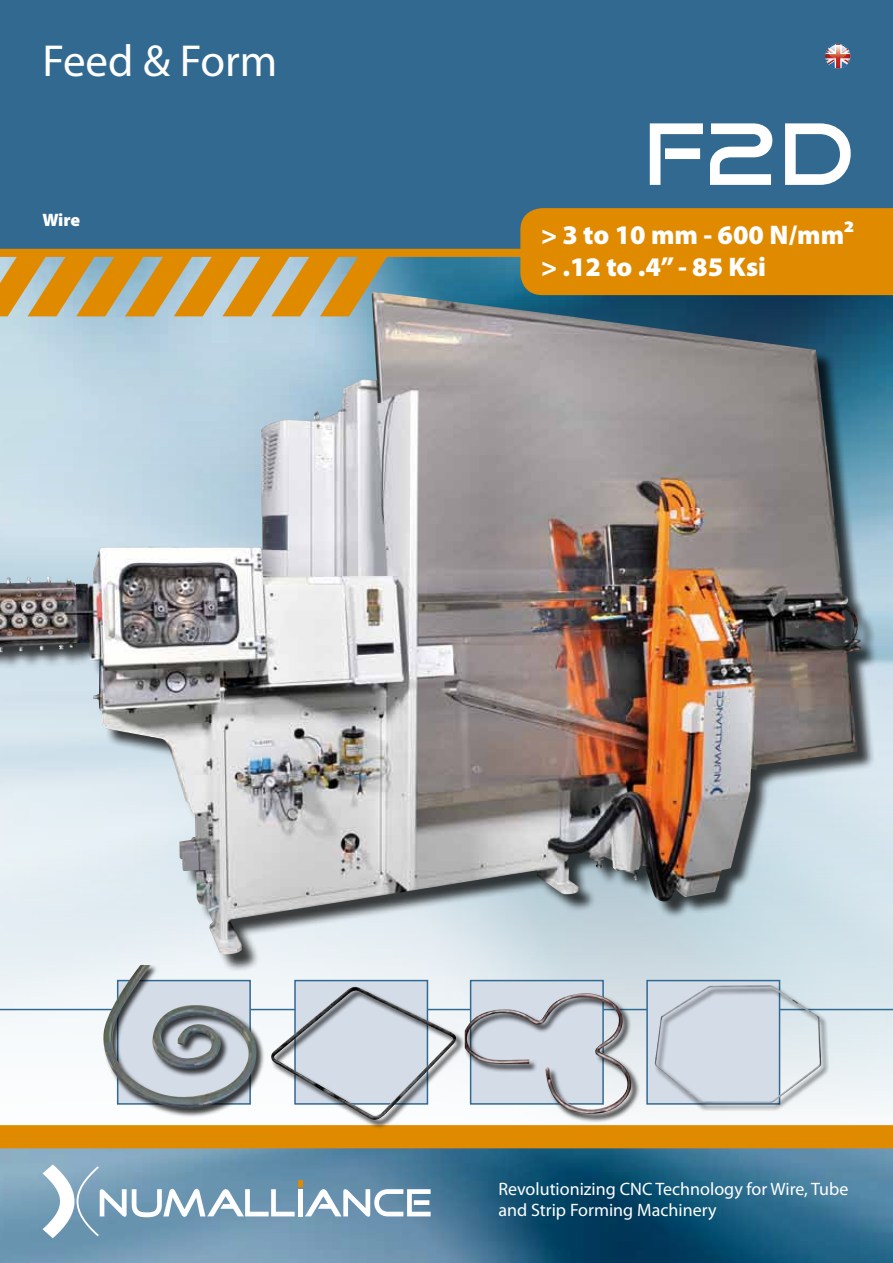
<style>
.page{position:relative;width:893px;height:1263px;background:#fff}
.page>*{position:absolute;margin:0;border:0;box-sizing:border-box;transform-origin:0 0}
.t1{font:90px "Good Times";color:#fff}
.t2{font:45px "Myriad Pro";color:#fff}
.t3{font:900 27px/32.4px "Myriad Pro";color:#fff}
.t4{font:18px/21px "Myriad Pro";color:#fff}
.t5{font:900 18px "Myriad Pro";color:#fff}
</style>
<div class="page">
<img style="left:0;top:316px;width:893px;height:793px">
<hr style="left:0;top:1009px;width:893px;height:1px;background:#316991">
<div style="left:0;top:294px;width:879px;height:678px;background:#000;opacity:.75"></div>
<img style="left:0;top:316px;width:574px;height:639px">
<div style="left:0;top:0;width:893px;height:251px;background:#316991"></div>
<svg style="left:0;top:1148px;width:893px;height:115px;background:#3a708f"></svg>
<svg style="left:43px;top:1164px;width:388px;height:74px;background:#83a5bd"></svg>
<div style="left:0;top:1125px;width:893px;height:23px;background:#e08a00"></div>
<div style="left:646px;top:980px;width:134px;height:125px;background:#d4dce8;border:2px solid #316991"></div>
<div style="left:470px;top:980px;width:134px;height:125px;background:#d4dce8;border:2px solid #316991"></div>
<div style="left:294px;top:980px;width:134px;height:125px;background:#d4dce8;border:2px solid #316991"></div>
<svg style="left:0;top:208px;width:893px;height:108px"></svg>
<svg style="left:825px;top:44px;width:25px;height:24px"></svg>
<img style="left:98px;top:965px;width:170px;height:162px">
<div style="left:464px;top:992px;width:176px;height:131px;background:#000;opacity:.75"></div>
<img style="left:465px;top:993px;width:173px;height:124px">
<div style="left:654px;top:984px;width:176px;height:127px;background:#000;opacity:.75"></div>
<img style="left:655px;top:985px;width:166px;height:118px">
<div style="left:271px;top:987px;width:194px;height:142px;background:#000;opacity:.75"></div>
<img style="left:270px;top:987px;width:189px;height:135px">
<h2 class="t2" style="left:43px;top:33px;width:236px">Feed &amp; Form</h2>
<p class="t5" style="left:43px;top:210px;width:39px">Wire</p>
<h1 class="t1" style="left:644px;top:112px;width:211px">F2D</h1>
<h3 class="t3" style="left:541px;top:219px;width:315px">&gt; 3 to 10 mm - 600 N/mm² &gt; .12 to .4” - 85 Ksi</h3>
<p class="t4" style="left:498px;top:1178px;width:351px">Revolutionizing CNC Technology for Wire, Tube and Strip Forming Machinery</p>
</div>
